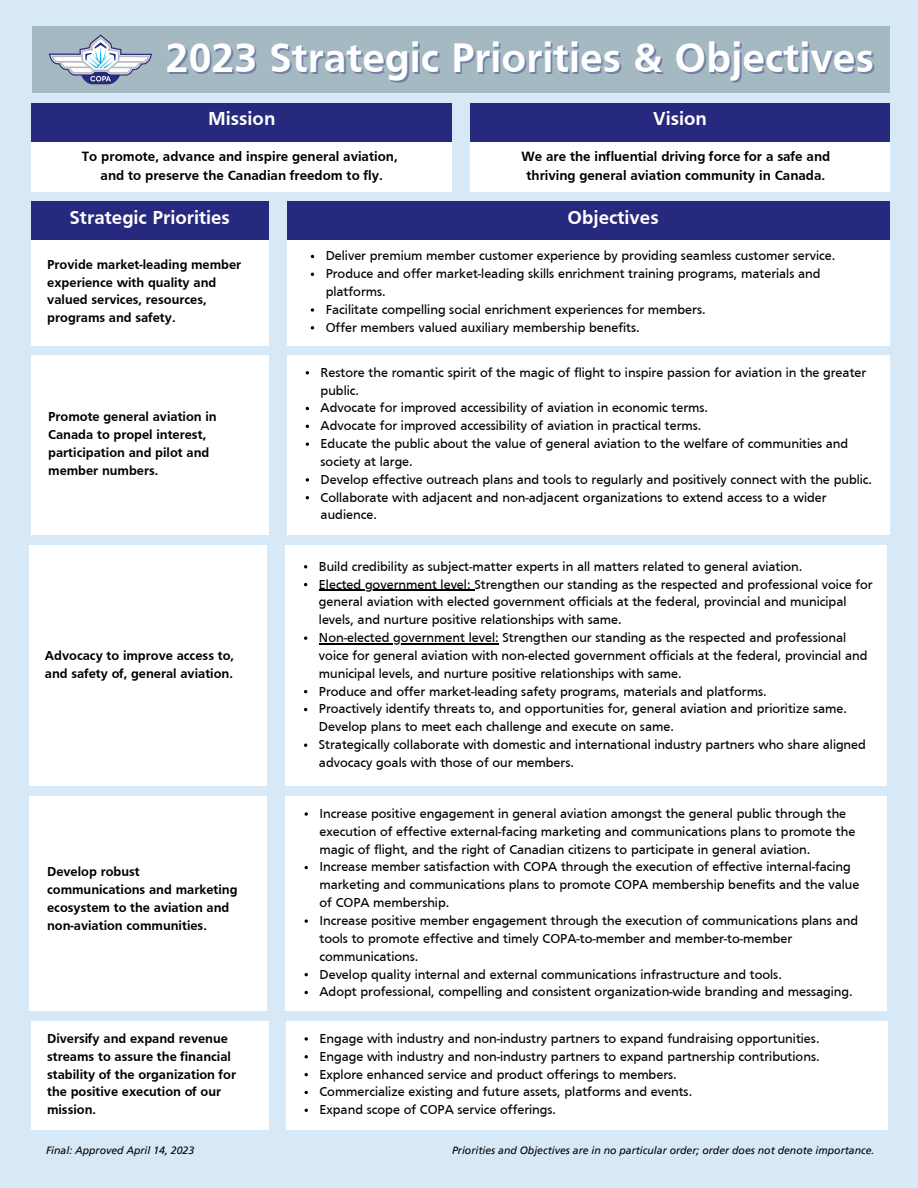
<style>
.page{position:relative;width:918px;height:1188px;background:#d7e8f6}
.page>*{position:absolute;margin:0;border:0;box-sizing:border-box;transform-origin:0 0}
.t1{font:700 42.6px "Frutiger";color:#fff}
.t2{font:700 19.5px "Frutiger";color:#fff}
.t3{font:700 13.95px/19.2px "Frutiger";color:#000;text-align:center}
.t4{font:13.35px/17.9px "Frutiger";color:#000}
.t5{font:700 13.35px/17.9px "Frutiger";color:#000}
.t6{font:italic 10.5px "Frutiger LT Pro";color:#000}
</style>
<div class="page">
<div style="left:32px;top:26px;width:858px;height:66px;background:#a5b9c3"></div>
<div style="left:31px;top:230px;width:237px;height:116px;background:#fff"></div>
<div style="left:31px;top:202px;width:237px;height:38px;background:#27297f"></div>
<div style="left:287px;top:230px;width:603px;height:116px;background:#fff"></div>
<div style="left:287px;top:202px;width:603px;height:38px;background:#27297f"></div>
<svg style="left:311px;top:308px;width:3px;height:4px"></svg>
<svg style="left:311px;top:326px;width:3px;height:4px"></svg>
<div style="left:31px;top:355px;width:237px;height:180px;background:#fff"></div>
<div style="left:287px;top:355px;width:603px;height:180px;background:#fff"></div>
<svg style="left:306px;top:478px;width:3px;height:4px"></svg>
<div style="left:30px;top:545px;width:237px;height:241px;background:#fff"></div>
<div style="left:285px;top:545px;width:602px;height:241px;background:#fff"></div>
<hr style="left:319px;top:590px;width:156px;height:1px;background:#000">
<svg style="left:304px;top:636px;width:3px;height:4px"></svg>
<hr style="left:319px;top:643px;width:180px;height:1px;background:#000">
<div style="left:30px;top:796px;width:237px;height:215px;background:#fff"></div>
<div style="left:285px;top:796px;width:602px;height:215px;background:#fff"></div>
<svg style="left:305px;top:812px;width:3px;height:4px"></svg>
<svg style="left:305px;top:919px;width:3px;height:4px"></svg>
<div style="left:31px;top:1021px;width:237px;height:108px;background:#fff"></div>
<div style="left:286px;top:1021px;width:602px;height:108px;background:#fff"></div>
<svg style="left:305px;top:1037px;width:3px;height:4px"></svg>
<img style="left:48px;top:34px;width:104px;height:51px">
<div style="left:470px;top:115px;width:420px;height:77px;background:#fff"></div>
<div style="left:470px;top:104px;width:420px;height:38px;background:#27297f"></div>
<div style="left:32px;top:115px;width:420px;height:77px;background:#fff"></div>
<div style="left:32px;top:104px;width:420px;height:38px;background:#27297f"></div>
<p class="t1" style="left:166px;top:41px;width:710px">2023 Strategic Priorities &amp; Objectives</p>
<p class="t2" style="left:208px;top:111px;width:69px">Mission</p>
<p class="t2" style="left:653px;top:111px;width:55px">Vision</p>
<p class="t3" style="left:82px;top:148px;width:317px">To promote, advance and inspire general aviation,</p>
<p class="t3" style="left:101px;top:167px;width:284px">and to preserve the Canadian freedom to fly.</p>
<p class="t3" style="left:521px;top:148px;width:310px">We are the influential driving force for a safe and thriving general aviation community in Canada.</p>
<p class="t2" style="left:69px;top:210px;width:162px">Strategic Priorities</p>
<p class="t2" style="left:568px;top:210px;width:93px">Objectives</p>
<p class="t5" style="left:47px;top:256px;width:195px">Provide market-leading member experience with quality and valued services, resources, programs and safety.</p>
<p class="t5" style="left:48px;top:409px;width:170px">Promote general aviation in<br>Canada to propel interest, participation and pilot and member numbers.</p>
<p class="t5" style="left:45px;top:648px;width:191px">Advocacy to improve access to, and safety of, general aviation.</p>
<p class="t5" style="left:47px;top:864px;width:192px">Develop robust communications and marketing ecosystem to the aviation and non-aviation communities.</p>
<p class="t4" style="left:326px;top:248px;width:511px">Deliver premium member customer experience by providing seamless customer service.</p>
<p class="t4" style="left:326px;top:266px;width:496px">Produce and offer market-leading skills enrichment training programs, materials and platforms.</p>
<p class="t4" style="left:326px;top:302px;width:381px">Facilitate compelling social enrichment experiences for members.</p>
<p class="t4" style="left:326px;top:319px;width:316px">Offer members valued auxiliary membership benefits.</p>
<p class="t4" style="left:321px;top:364px;width:547px">Restore the romantic spirit of the magic of flight to inspire passion for aviation in the greater public.</p>
<p class="t4" style="left:321px;top:400px;width:389px">Advocate for improved accessibility of aviation in economic terms.</p>
<p class="t4" style="left:321px;top:418px;width:382px">Advocate for improved accessibility of aviation in practical terms.</p>
<p class="t4" style="left:321px;top:436px;width:529px">Educate the public about the value of general aviation to the welfare of communities and society at large.</p>
<p class="t4" style="left:321px;top:471px;width:553px">Develop effective outreach plans and tools to regularly and positively connect with the public.</p>
<p class="t4" style="left:321px;top:489px;width:508px">Collaborate with adjacent and non-adjacent organizations to extend access to a wider audience.</p>
<p class="t4" style="left:319px;top:558px;width:485px">Build credibility as subject-matter experts in all matters related to general aviation.</p>
<p class="t4" style="left:319px;top:576px;width:555px">Elected government level: Strengthen our standing as the respected and professional voice for general aviation with elected government officials at the federal, provincial and municipal levels, and nurture positive relationships with same.</p>
<p class="t4" style="left:319px;top:630px;width:550px">Non-elected government level: Strengthen our standing as the respected and professional voice for general aviation with non-elected government officials at the federal, provincial and municipal levels, and nurture positive relationships with same.</p>
<p class="t4" style="left:319px;top:683px;width:449px">Produce and offer market-leading safety programs, materials and platforms.</p>
<p class="t4" style="left:319px;top:701px;width:530px">Proactively identify threats to, and opportunities for, general aviation and prioritize same.<br>Develop plans to meet each challenge and execute on same.</p>
<p class="t4" style="left:319px;top:737px;width:549px">Strategically collaborate with domestic and international industry partners who share aligned advocacy goals with those of our members.</p>
<p class="t4" style="left:319px;top:806px;width:537px">Increase positive engagement in general aviation amongst the general public through the execution of effective external-facing marketing and communications plans to promote the magic of flight, and the right of Canadian citizens to participate in general aviation.</p>
<p class="t4" style="left:319px;top:859px;width:541px">Increase member satisfaction with COPA through the execution of effective internal-facing marketing and communications plans to promote COPA membership benefits and the value of COPA membership.</p>
<p class="t4" style="left:319px;top:913px;width:540px">Increase positive member engagement through the execution of communications plans and tools to promote effective and timely COPA-to-member and member-to-member communications.</p>
<p class="t4" style="left:319px;top:966px;width:464px">Develop quality internal and external communications infrastructure and tools.</p>
<p class="t4" style="left:319px;top:984px;width:535px">Adopt professional, compelling and consistent organization-wide branding and messaging.</p>
<p class="t5" style="left:47px;top:1031px;width:190px">Diversify and expand revenue streams to assure the financial stability of the organization for the positive execution of our mission.</p>
<p class="t4" style="left:319px;top:1031px;width:502px">Engage with industry and non-industry partners to expand fundraising opportunities.</p>
<p class="t4" style="left:319px;top:1048px;width:502px">Engage with industry and non-industry partners to expand partnership contributions.</p>
<p class="t4" style="left:319px;top:1066px;width:359px">Explore enhanced service and product offerings to members.</p>
<p class="t4" style="left:319px;top:1084px;width:374px">Commercialize existing and future assets, platforms and events.</p>
<p class="t4" style="left:319px;top:1102px;width:238px">Expand scope of COPA service offerings.</p>
<p class="t6" style="left:46px;top:1144px;width:150px">Final: Approved April 14, 2023</p>
<p class="t6" style="left:452px;top:1144px;width:424px">Priorities and Objectives are in no particular order; order does not denote importance.</p>
</div>
